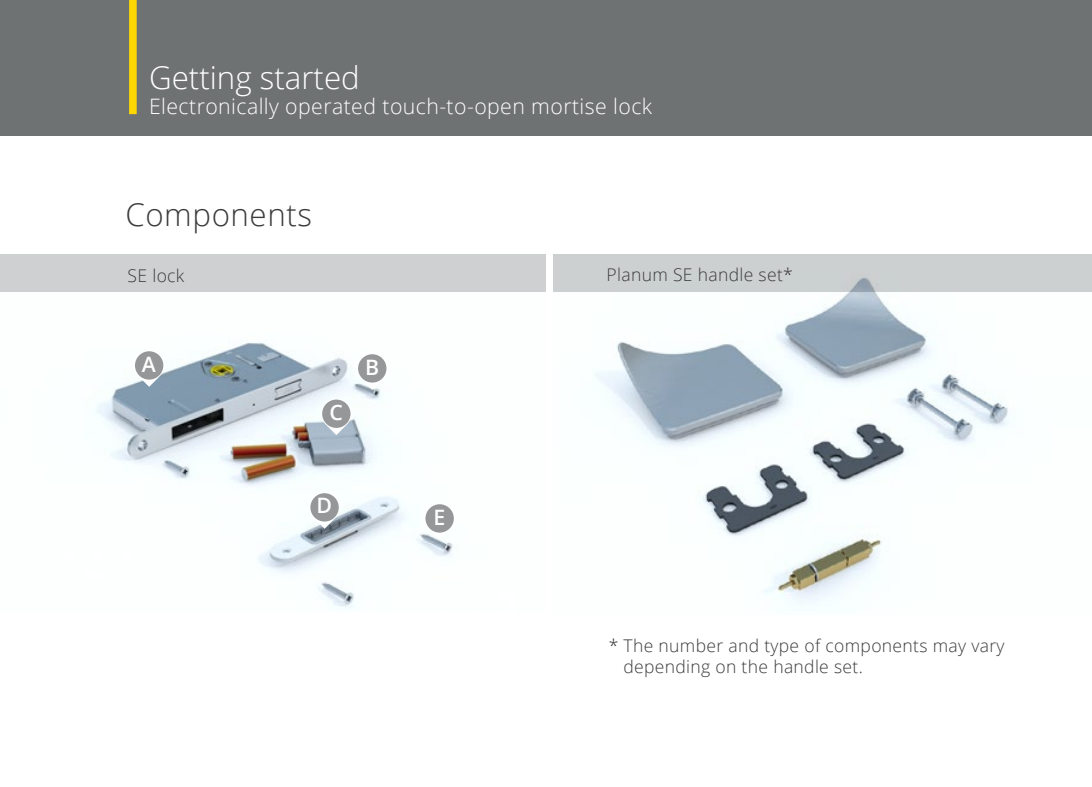
<style>
.page{position:relative;width:1092px;height:787px;background:#fff}
.page>*{position:absolute;margin:0;border:0;box-sizing:border-box;transform-origin:0 0}
.t1{font:300 31.25px "Open Sans";color:#fff}
.t2{font:300 31.25px "Open Sans";letter-spacing:.02em;color:#3c3b3c}
.t3{font:300 21.25px "Open Sans";letter-spacing:.02em;color:#fff}
.t4{font:600 21.25px "Open Sans";color:#fff}
.t5{font:300 17.5px/21px "Open Sans";letter-spacing:.02em;color:#3c3b3c}
</style>
<div class="page">
<img style="left:94px;top:342px;width:364px;height:267px">
<div style="left:0;top:0;width:1091px;height:135px;background:#6f7273"></div>
<div style="left:129px;top:0;width:8px;height:114px;background:#ffd801"></div>
<svg style="left:132px;top:349px;width:34px;height:38px"></svg>
<div style="left:135px;top:351px;width:28px;height:28px;background:#969798;border-radius:50%"></div>
<svg style="left:320px;top:397px;width:33px;height:38px"></svg>
<div style="left:322px;top:399px;width:28px;height:29px;background:#969798;border-radius:50%"></div>
<svg style="left:308px;top:491px;width:33px;height:38px"></svg>
<div style="left:310px;top:493px;width:29px;height:28px;background:#969798;border-radius:50%"></div>
<svg style="left:423px;top:502px;width:33px;height:38px"></svg>
<div style="left:425px;top:504px;width:29px;height:28px;background:#969798;border-radius:50%"></div>
<svg style="left:355px;top:352px;width:34px;height:38px"></svg>
<div style="left:358px;top:354px;width:28px;height:28px;background:#969798;border-radius:50%"></div>
<div style="left:0;top:254px;width:546px;height:38px;background:#ced0d1"></div>
<img style="left:553px;top:291px;width:538px;height:314px">
<div style="left:553px;top:254px;width:538px;height:37px;background:#cdd0d0"></div>
<h1 class="t1" style="left:149px;top:56px;width:212px">Getting started</h1>
<p class="t3" style="left:149px;top:92px;width:504px">Electronically operated touch-to-open mortise lock</p>
<h1 class="t2" style="left:125px;top:193px;width:188px">Components</h1>
<p class="t5" style="left:128px;top:265px;width:58px">SE lock</p>
<p class="t5" style="left:606px;top:264px;width:188px">Planum SE handle set*</p>
<p class="t4" style="left:142px;top:349px;width:16px">A</p>
<p class="t4" style="left:329px;top:397px;width:15px">C</p>
<p class="t4" style="left:365px;top:352px;width:16px">B</p>
<p class="t4" style="left:316px;top:491px;width:17px">D</p>
<p class="t4" style="left:433px;top:502px;width:13px">E</p>
<p class="t5" style="left:623px;top:634px;width:383px;text-indent:-15px">* The number and type of components may vary depending on the handle set.</p>
</div>
